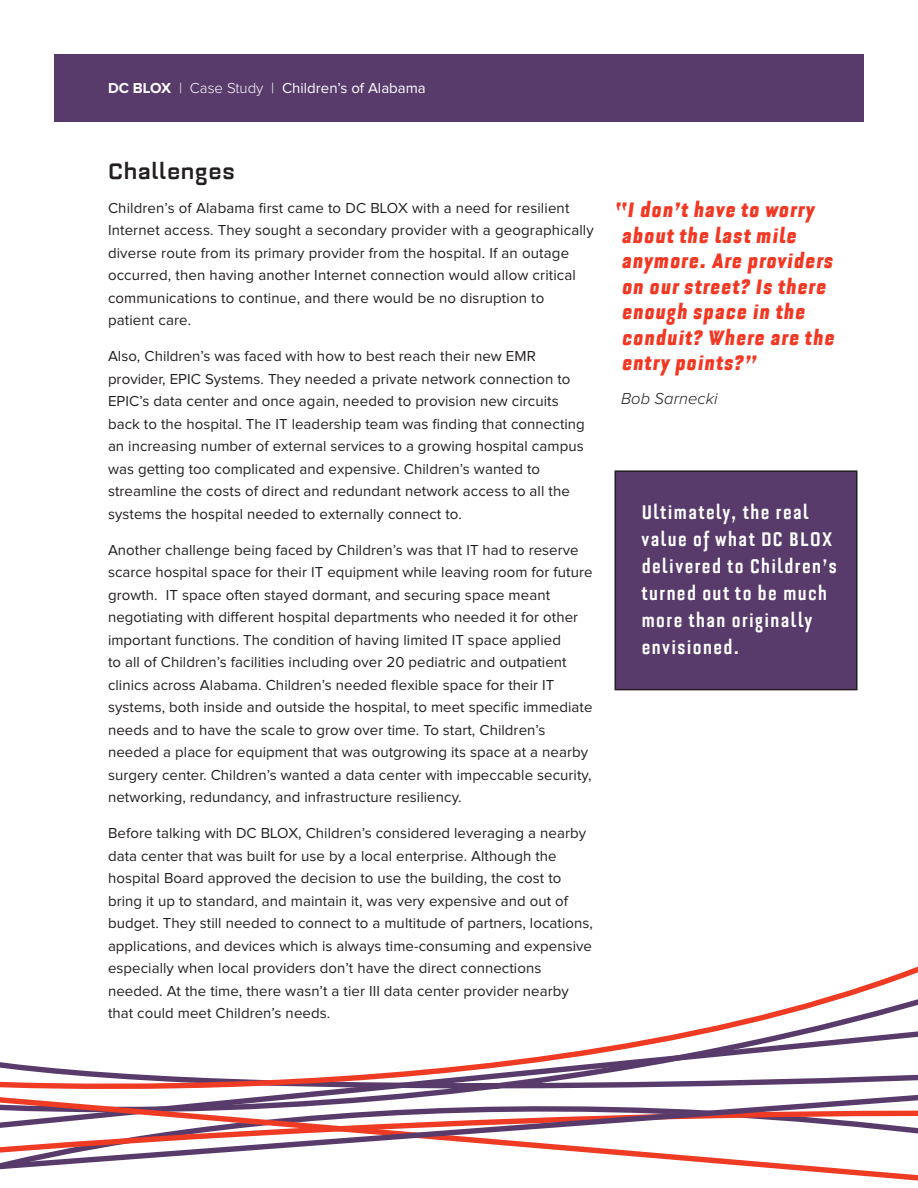
<style>
.page{position:relative;width:918px;height:1188px;background:#fff}
.page>*{position:absolute;margin:0;border:0;box-sizing:border-box;transform-origin:0 0}
.t1{font:700 27px "Bourgeois";letter-spacing:.025em;color:#231f20}
.t2{font:italic 900 condensed 25.5px/25.5px "Bourgeois";letter-spacing:.01em;color:#f23722}
.t3{font:700 condensed 24px/27px "Bourgeois";letter-spacing:.03em;color:#fff}
.t4{font:italic 300 16.5px "Proxima Nova";letter-spacing:.005em;color:#231f20}
.t5{font:15px/22.5px "Proxima Nova";letter-spacing:.005em;color:#231f20}
.t6{font:15px "Proxima Nova";color:#fff}
.s1{font-weight:700}
.s2{font-weight:300}
</style>
<div class="page">
<svg style="left:749px;top:966px;width:169px;height:52px"></svg>
<svg style="left:0;top:1018px;width:918px;height:67px"></svg>
<svg style="left:0;top:1085px;width:918px;height:92px"></svg>
<div style="left:54px;top:54px;width:810px;height:68px;background:#583a6b"></div>
<div style="left:615px;top:471px;width:242px;height:219px;background:#583a6b"></div>
<div style="left:615px;top:470px;width:243px;height:220px;border:2px solid #231f20"></div>
<p class="t6" style="left:108px;top:79px;width:319px"><span class="s1">DC BLOX</span> <span class="s2">| Case Study |</span> Children’s of Alabama</p>
<h1 class="t1" style="left:108px;top:158px;width:128px">Challenges</h1>
<p class="t5" style="left:108px;top:197px;width:487px">Children’s of Alabama first came to DC BLOX with a need for resilient Internet access. They sought a secondary provider with a geographically diverse route from its primary provider from the hospital. If an outage occurred, then having another Internet connection would allow critical communications to continue, and there would be no disruption to patient care.</p>
<p class="t5" style="left:108px;top:346px;width:478px">Also, Children’s was faced with how to best reach their new EMR provider, EPIC Systems. They needed a private network connection to EPIC’s data center and once again, needed to provision new circuits back to the hospital. The IT leadership team was finding that connecting an increasing number of external services to a growing hospital campus was getting too complicated and expensive. Children’s wanted to streamline the costs of direct and redundant network access to all the systems the hospital needed to externally connect to.</p>
<p class="t5" style="left:108px;top:539px;width:486px">Another challenge being faced by Children’s was that IT had to reserve scarce hospital space for their IT equipment while leaving room for future growth. IT space often stayed dormant, and securing space meant negotiating with different hospital departments who needed it for other important functions. The condition of having limited IT space applied<br>to all of Children’s facilities including over 20 pediatric and outpatient clinics across Alabama. Children’s needed flexible space for their IT systems, both inside and outside the hospital, to meet specific immediate needs and to have the scale to grow over time. To start, Children’s needed a place for equipment that was outgrowing its space at a nearby surgery center. Children’s wanted a data center with impeccable security, networking, redundancy, and infrastructure resiliency.</p>
<p class="t5" style="left:108px;top:823px;width:486px">Before talking with DC BLOX, Children’s considered leveraging a nearby data center that was built for use by a local enterprise. Although the hospital Board approved the decision to use the building, the cost to bring it up to standard, and maintain it, was very expensive and out of budget. They still needed to connect to a multitude of partners, locations, applications, and devices which is always time-consuming and expensive especially when local providers don’t have the direct connections needed. At the time, there wasn’t a tier III data center provider nearby that could meet Children’s needs.</p>
<h2 class="t2" style="left:614px;top:197px;width:222px">“I don’t have to worry about the last mile anymore. Are providers on our street? Is there enough space in the conduit? Where are the entry points?”</h2>
<p class="t4" style="left:621px;top:386px;width:98px">Bob Sarnecki</p>
<h3 class="t3" style="left:642px;top:499px;width:197px">Ultimately, the real value of what DC BLOX delivered to Children’s turned out to be much more than originally envisioned.</h3>
</div>
